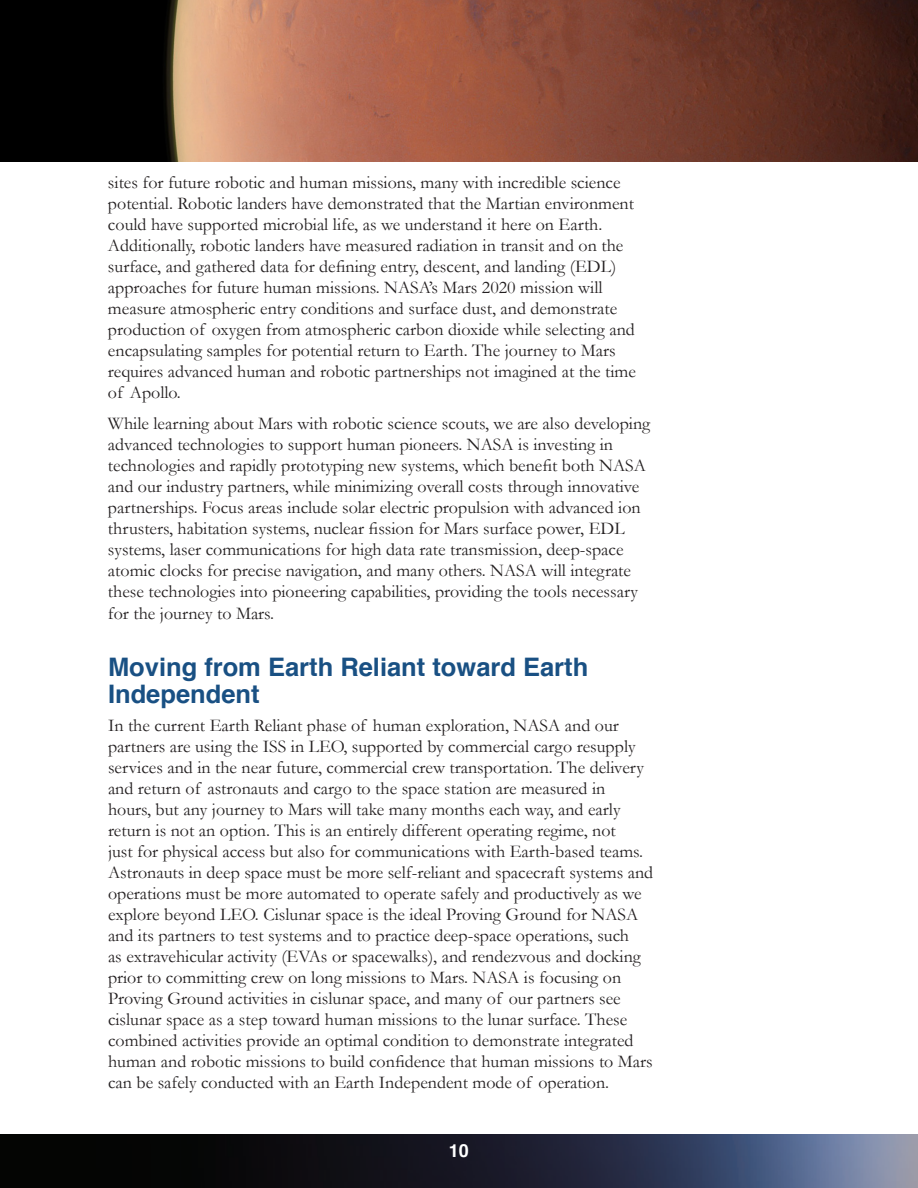
<style>
.page{position:relative;width:918px;height:1188px;background:#fff}
.page>*{position:absolute;margin:0;border:0;box-sizing:border-box;transform-origin:0 0}
.t1{font:700 25.5px/27px "Helvetica";color:#195083}
.t2{font:18px/21px "Garamond";color:#231f20}
.t3{font:700 18px "Helvetica";color:#fff}
</style>
<div class="page">
<img style="left:0;top:1135px;width:918px;height:53px">
<img style="left:0;top:0;width:918px;height:162px">
<p class="t2" style="left:108px;top:171px;width:529px">sites for future robotic and human missions, many with incredible science potential. Robotic landers have demonstrated that the Martian environment could have supported microbial life, as we understand it here on Earth.<br>Additionally, robotic landers have measured radiation in transit and on the surface, and gathered data for defining entry, descent, and landing (EDL) approaches for future human missions. NASA’s Mars 2020 mission will measure atmospheric entry conditions and surface dust, and demonstrate production of oxygen from atmospheric carbon dioxide while selecting and encapsulating samples for potential return to Earth. The journey to Mars requires advanced human and robotic partnerships not imagined at the time of Apollo.</p>
<p class="t2" style="left:108px;top:413px;width:544px">While learning about Mars with robotic science scouts, we are also developing advanced technologies to support human pioneers. NASA is investing in technologies and rapidly prototyping new systems, which benefit both NASA and our industry partners, while minimizing overall costs through innovative partnerships. Focus areas include solar electric propulsion with advanced ion thrusters, habitation systems, nuclear fission for Mars surface power, EDL systems, laser communications for high data rate transmission, deep-space atomic clocks for precise navigation, and many others. NASA will integrate these technologies into pioneering capabilities, providing the tools necessary for the journey to Mars.</p>
<p class="t1" style="left:108px;top:654px;width:482px">Moving from Earth Reliant toward Earth<br>Independent</p>
<p class="t2" style="left:108px;top:715px;width:547px">In the current Earth Reliant phase of human exploration, NASA and our partners are using the ISS in LEO, supported by commercial cargo resupply services and in the near future, commercial crew transportation. The delivery and return of astronauts and cargo to the space station are measured in<br>hours, but any journey to Mars will take many months each way, and early return is not an option. This is an entirely different operating regime, not<br>just for physical access but also for communications with Earth-based teams.<br>Astronauts in deep space must be more self-reliant and spacecraft systems and operations must be more automated to operate safely and productively as we explore beyond LEO. Cislunar space is the ideal Proving Ground for NASA and its partners to test systems and to practice deep-space operations, such<br>as extravehicular activity (EVAs or spacewalks), and rendezvous and docking prior to committing crew on long missions to Mars. NASA is focusing on Proving Ground activities in cislunar space, and many of our partners see cislunar space as a step toward human missions to the lunar surface. These combined activities provide an optimal condition to demonstrate integrated human and robotic missions to build confidence that human missions to Mars can be safely conducted with an Earth Independent mode of operation.</p>
<p class="t3" style="left:449px;top:1136px;width:22px">10</p>
</div>
